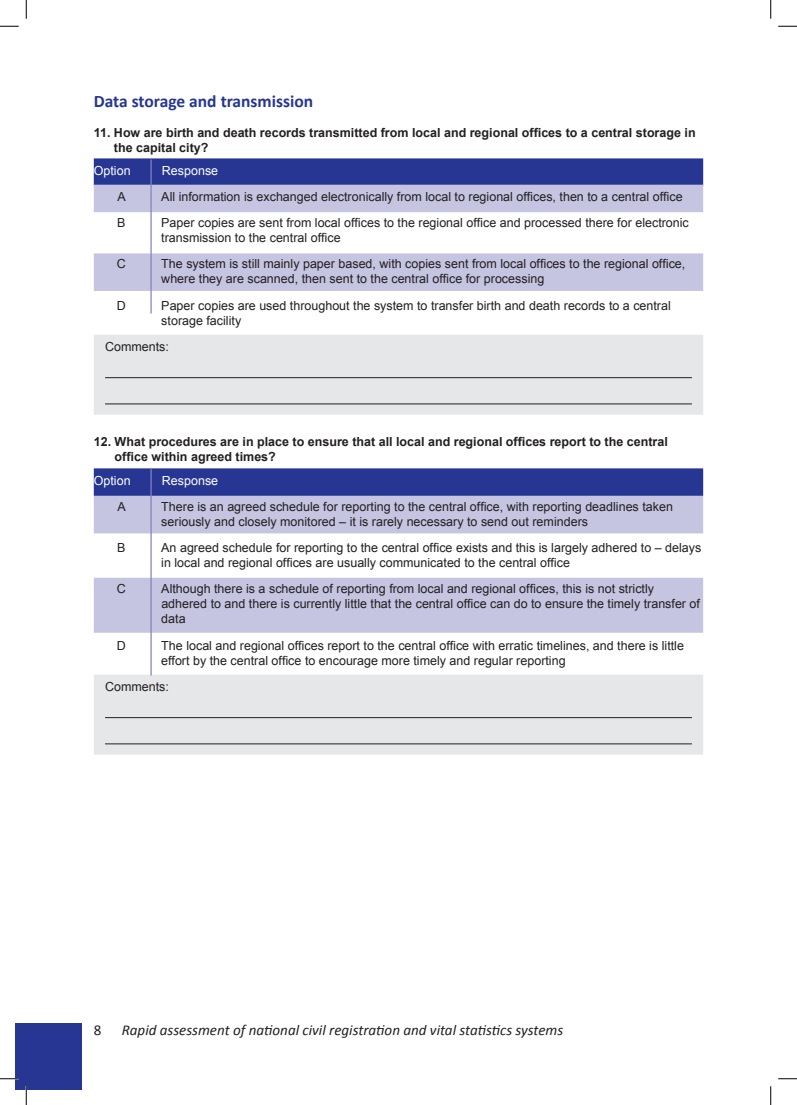
<style>
.page{position:relative;width:797px;height:1105px;background:#fff}
.page>*{position:absolute;margin:0;border:0;box-sizing:border-box;transform-origin:0 0}
.t1{font:700 17.5px "Calibri";color:#263692}
.t2{font:italic 15px "Calibri";color:#231f20}
.t3{font:12.5px/15px "Arial";color:#231f20}
.t4{font:700 12.5px/15px "Arial";color:#231f20}
.t5{font:12.5px "Arial";color:#fff}
</style>
<div class="page">
<div style="left:15px;top:1024px;width:66px;height:66px;background:#263692"></div>
<div style="left:94px;top:158px;width:609px;height:28px;background:#263692"></div>
<div style="left:94px;top:185px;width:609px;height:27px;background:#c5c4e1"></div>
<div style="left:94px;top:253px;width:609px;height:38px;background:#c5c4e1"></div>
<div style="left:94px;top:335px;width:609px;height:27px;background:#e6e7e9"></div>
<div style="left:94px;top:361px;width:609px;height:27px;background:#e6e7e9"></div>
<hr style="left:105px;top:377px;width:587px;height:1px;background:#231f20">
<div style="left:94px;top:387px;width:609px;height:28px;background:#e6e7e9"></div>
<hr style="left:105px;top:403px;width:587px;height:1px;background:#231f20">
<hr style="left:150px;top:160px;width:2px;height:154px;background:#8483bd">
<div style="left:94px;top:468px;width:609px;height:28px;background:#263692"></div>
<div style="left:94px;top:496px;width:609px;height:37px;background:#c5c4e1"></div>
<div style="left:94px;top:578px;width:609px;height:55px;background:#c5c4e1"></div>
<div style="left:94px;top:675px;width:609px;height:27px;background:#e6e7e9"></div>
<div style="left:94px;top:701px;width:609px;height:27px;background:#e6e7e9"></div>
<hr style="left:105px;top:717px;width:587px;height:1px;background:#231f20">
<div style="left:94px;top:727px;width:609px;height:28px;background:#e6e7e9"></div>
<hr style="left:105px;top:743px;width:587px;height:1px;background:#231f20">
<hr style="left:150px;top:469px;width:2px;height:206px;background:#8483bd">
<svg style="left:0;top:25px;width:19px;height:2px"></svg>
<svg style="left:778px;top:25px;width:19px;height:2px"></svg>
<svg style="left:0;top:1078px;width:19px;height:1px"></svg>
<svg style="left:778px;top:1078px;width:19px;height:1px"></svg>
<svg style="left:25px;top:0;width:2px;height:19px"></svg>
<svg style="left:25px;top:1086px;width:2px;height:19px"></svg>
<svg style="left:770px;top:0;width:1px;height:19px"></svg>
<svg style="left:770px;top:1086px;width:1px;height:19px"></svg>
<h1 class="t1" style="left:94px;top:90px;width:221px">Data storage and transmission</h1>
<p class="t4" style="left:114px;top:125px;width:583px;text-indent:-20px">11. How are birth and death records transmitted from local and regional offices to a central storage in the capital city?</p>
<p class="t5" style="left:94px;top:163px;width:38px">Option</p>
<p class="t5" style="left:162px;top:163px;width:58px">Response</p>
<p class="t3" style="left:117px;top:189px;width:10px">A</p>
<p class="t3" style="left:161px;top:189px;width:523px">All information is exchanged electronically from local to regional offices, then to a central office</p>
<p class="t3" style="left:117px;top:215px;width:10px">B</p>
<p class="t3" style="left:161px;top:215px;width:529px">Paper copies are sent from local offices to the regional office and processed there for electronic transmission to the central office</p>
<p class="t3" style="left:117px;top:257px;width:11px">C</p>
<p class="t3" style="left:161px;top:257px;width:525px">The system is still mainly paper based, with copies sent from local offices to the regional office, where they are scanned, then sent to the central office for processing</p>
<p class="t3" style="left:117px;top:298px;width:11px">D</p>
<p class="t3" style="left:161px;top:298px;width:511px">Paper copies are used throughout the system to transfer birth and death records to a central storage facility</p>
<p class="t3" style="left:105px;top:339px;width:65px">Comments:</p>
<p class="t4" style="left:115px;top:434px;width:554px;text-indent:-21px">12. What procedures are in place to ensure that all local and regional offices report to the central office within agreed times?</p>
<p class="t5" style="left:94px;top:473px;width:38px">Option</p>
<p class="t5" style="left:162px;top:473px;width:58px">Response</p>
<p class="t3" style="left:117px;top:499px;width:10px">A</p>
<p class="t3" style="left:161px;top:499px;width:513px">There is an agreed schedule for reporting to the central office, with reporting deadlines taken seriously and closely monitored – it is rarely necessary to send out reminders</p>
<p class="t3" style="left:117px;top:540px;width:10px">B</p>
<p class="t3" style="left:161px;top:540px;width:541px">An agreed schedule for reporting to the central office exists and this is largely adhered to – delays in local and regional offices are usually communicated to the central office</p>
<p class="t3" style="left:117px;top:581px;width:11px">C</p>
<p class="t3" style="left:161px;top:581px;width:540px">Although there is a schedule of reporting from local and regional offices, this is not strictly adhered to and there is currently little that the central office can do to ensure the timely transfer of data</p>
<p class="t3" style="left:117px;top:638px;width:11px">D</p>
<p class="t3" style="left:161px;top:638px;width:524px">The local and regional offices report to the central office with erratic timelines, and there is little effort by the central office to encourage more timely and regular reporting</p>
<p class="t3" style="left:105px;top:679px;width:65px">Comments:</p>
<p class="t2" style="left:122px;top:1021px;width:443px">Rapid assessment of national civil registration and vital statistics systems</p>
</div>
